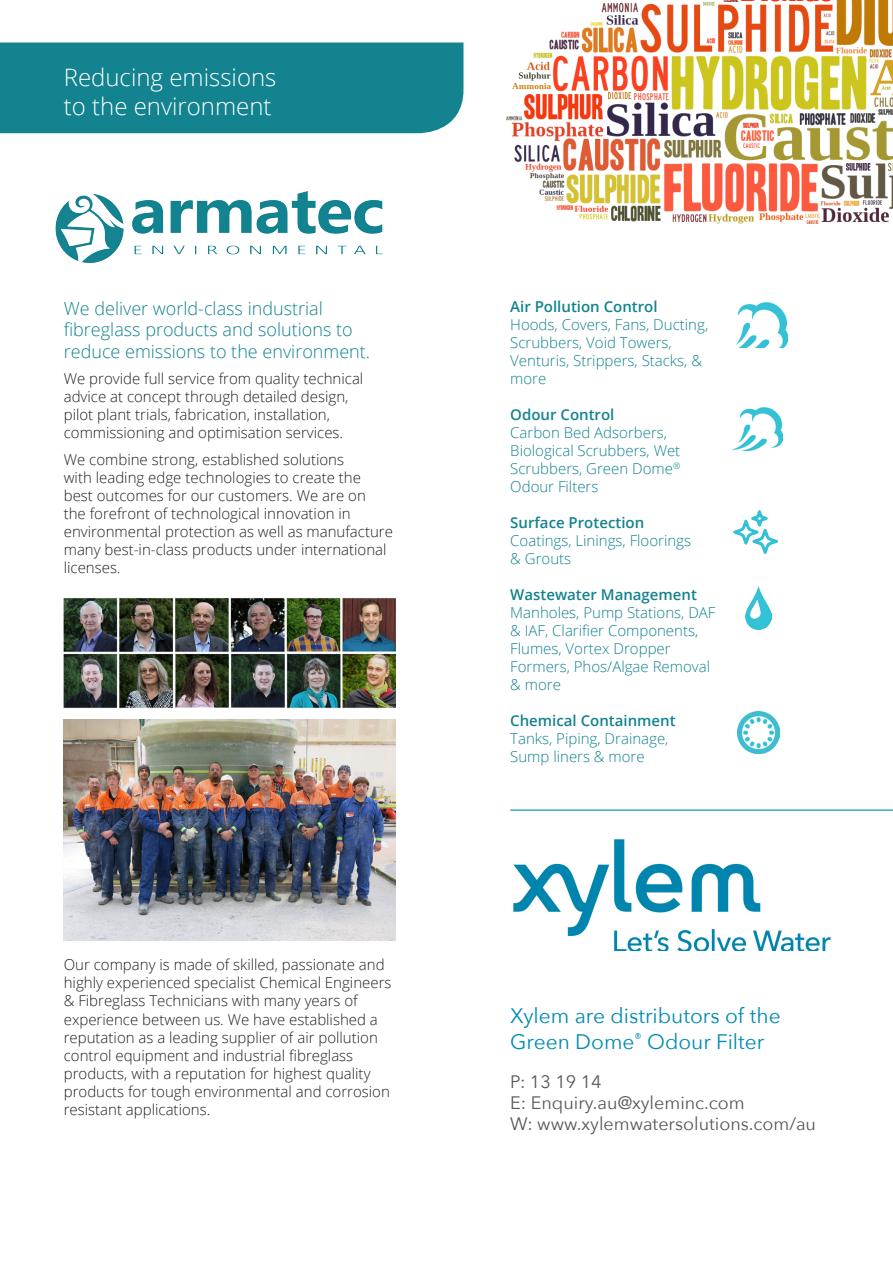
<style>
.page{position:relative;width:893px;height:1263px;background:#fff}
.page>*{position:absolute;margin:0;border:0;box-sizing:border-box;transform-origin:0 0}
.Page_Title{font:300 24px "Open Sans";color:#fff}
.Body{font:21px/25.2px "Avenir Next";color:#008bb3}
.Body_Accent{font:300 18px/21.6px "Open Sans";color:#12838f}
.Body-2{font:18px "Avenir Next";color:#57585a}
.Body_Accent-2{font:300 15px/18px "Open Sans";color:#231f20}
.Body_Bold{font:300 15px/18px "Open Sans";color:#12838f}
.Body_Bold-2{font:600 15px "Open Sans";color:#12838f}
</style>
<div class="page">
<div style="left:0;top:43px;width:463px;height:90px;background:#12838f"></div>
<img style="left:55px;top:191px;width:328px;height:72px">
<img style="left:506px;top:0;width:387px;height:224px">
<img style="left:736px;top:303px;width:52px;height:44px">
<img style="left:732px;top:407px;width:51px;height:44px">
<img style="left:734px;top:510px;width:43px;height:44px">
<img style="left:745px;top:587px;width:27px;height:42px">
<img style="left:738px;top:712px;width:41px;height:42px">
<img style="left:513px;top:839px;width:318px;height:111px">
<hr style="left:510px;top:809px;width:383px;height:2px;background:#008bb3">
<img style="left:64px;top:598px;width:331px;height:111px">
<img style="left:64px;top:719px;width:331px;height:221px">
<p class="Page_Title" style="left:64px;top:61px;width:214px">Reducing emissions</p>
<p class="Page_Title" style="left:64px;top:90px;width:209px">to the environment</p>
<p class="Body_Accent" style="left:64px;top:297px;width:308px">We deliver world-class industrial fibreglass products and solutions to reduce emissions to the environment.</p>
<p class="Body_Accent-2" style="left:64px;top:369px;width:301px">We provide full service from quality technical advice at concept through detailed design, pilot plant trials, fabrication, installation, commissioning and optimisation services.</p>
<p class="Body_Accent-2" style="left:64px;top:450px;width:331px">We combine strong, established solutions<br>with leading edge technologies to create the best outcomes for our customers. We are on<br>the forefront of technological innovation in environmental protection as well as manufacture many best-in-class products under international licenses.</p>
<p class="Body_Accent-2" style="left:64px;top:956px;width:329px">Our company is made of skilled, passionate and highly experienced specialist Chemical Engineers &amp; Fibreglass Technicians with many years of experience between us. We have established a reputation as a leading supplier of air pollution control equipment and industrial fibreglass products, with a reputation for highest quality products for tough environmental and corrosion resistant applications.</p>
<p class="Body_Bold-2" style="left:510px;top:297px;width:149px">Air Pollution Control</p>
<p class="Body_Bold" style="left:510px;top:315px;width:199px">Hoods, Covers, Fans, Ducting,<br>Scrubbers, Void Towers,<br>Venturis, Strippers, Stacks, &amp; more</p>
<p class="Body_Bold-2" style="left:510px;top:405px;width:106px">Odour Control</p>
<p class="Body_Bold" style="left:510px;top:423px;width:158px">Carbon Bed Adsorbers,</p>
<p class="Body_Bold" style="left:510px;top:441px;width:172px;text-align:justify">Biological Scrubbers, Wet Scrubbers, Green Dome<sup>® </sup>Odour Filters</p>
<p class="Body_Bold-2" style="left:510px;top:513px;width:135px">Surface Protection</p>
<p class="Body_Bold" style="left:510px;top:531px;width:182px">Coatings, Linings, Floorings</p>
<p class="Body_Bold" style="left:510px;top:549px;width:62px">&amp; Grouts</p>
<p class="Body_Bold-2" style="left:510px;top:585px;width:188px">Wastewater Management</p>
<p class="Body_Bold" style="left:510px;top:603px;width:207px">Manholes, Pump Stations, DAF &amp; IAF, Clarifier Components,<br>Flumes, Vortex Dropper<br>Formers, Phos/Algae Removal &amp; more</p>
<p class="Body_Bold-2" style="left:510px;top:711px;width:167px">Chemical Containment</p>
<p class="Body_Bold" style="left:510px;top:729px;width:160px">Tanks, Piping, Drainage,</p>
<p class="Body_Bold" style="left:510px;top:747px;width:136px">Sump liners &amp; more</p>
<p class="Body" style="left:510px;top:1003px;width:272px">Xylem are distributors of the<br>Green Dome<sup>®</sup> Odour Filter</p>
<p class="Body-2" style="left:510px;top:1070px;width:93px">P: 13 19 14</p>
<p class="Body-2" style="left:510px;top:1091px;width:236px">E: Enquiry.au@xyleminc.com</p>
<p class="Body-2" style="left:510px;top:1112px;width:307px">W: www.xylemwatersolutions.com/au</p>
</div>
